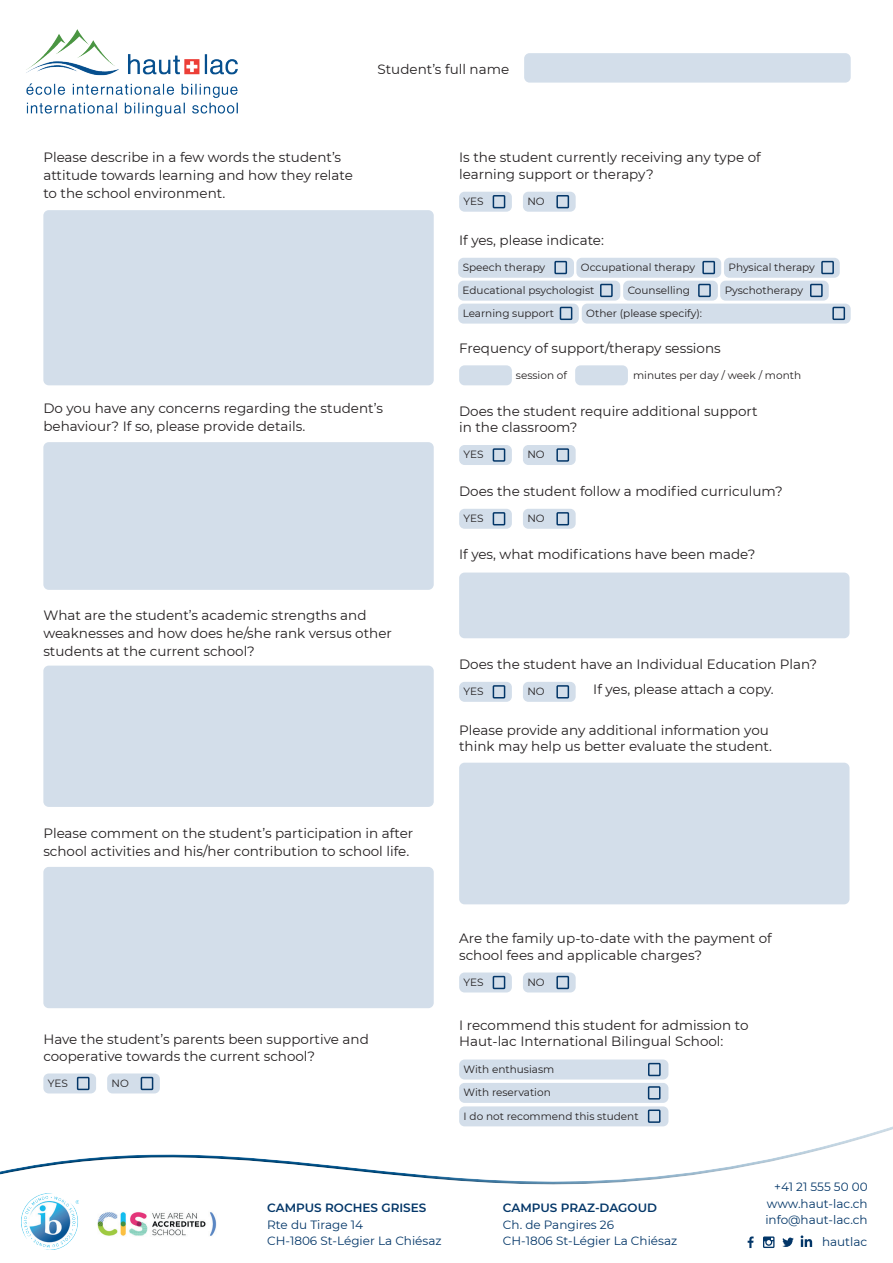
<style>
.page{position:relative;width:893px;height:1263px;background:#fff}
.page>*{position:absolute;margin:0;border:0;box-sizing:border-box;transform-origin:0 0}
.t1{font:13.5px/18px "Montserrat";color:#231f20}
.t2{font:12px/16.5px "Montserrat";color:#033668}
.t3{font:600 12px "Montserrat";color:#033668}
.t4{font:10.5px "Montserrat";color:#231f20}
</style>
<div class="page">
<img style="left:26px;top:29px;width:212px;height:88px">
<svg style="left:748px;top:1236px;width:6px;height:12px"></svg>
<svg style="left:763px;top:1236px;width:11px;height:12px"></svg>
<svg style="left:782px;top:1237px;width:12px;height:10px"></svg>
<svg style="left:801px;top:1235px;width:11px;height:12px"></svg>
<div style="left:43px;top:210px;width:391px;height:175px;background:#d3deea;border-radius:5px"></div>
<div style="left:459px;top:972px;width:53px;height:20px;background:#d3deea;border-radius:5px"></div>
<div style="left:493px;top:976px;width:12px;height:13px;border:2px solid #033668"></div>
<div style="left:523px;top:972px;width:53px;height:20px;background:#d3deea;border-radius:5px"></div>
<div style="left:556px;top:976px;width:13px;height:13px;border:2px solid #033668"></div>
<div style="left:43px;top:442px;width:391px;height:148px;background:#d3deea;border-radius:5px"></div>
<div style="left:43px;top:666px;width:391px;height:141px;background:#d3deea;border-radius:5px"></div>
<div style="left:43px;top:867px;width:391px;height:141px;background:#d3deea;border-radius:5px"></div>
<div style="left:43px;top:1073px;width:53px;height:20px;background:#d3deea;border-radius:5px"></div>
<div style="left:77px;top:1077px;width:13px;height:13px;border:2px solid #033668"></div>
<div style="left:107px;top:1073px;width:53px;height:20px;background:#d3deea;border-radius:5px"></div>
<div style="left:141px;top:1077px;width:12px;height:13px;border:2px solid #033668"></div>
<div style="left:459px;top:192px;width:53px;height:20px;background:#d3deea;border-radius:5px"></div>
<div style="left:493px;top:195px;width:12px;height:13px;border:2px solid #033668"></div>
<div style="left:523px;top:192px;width:53px;height:20px;background:#d3deea;border-radius:5px"></div>
<div style="left:556px;top:195px;width:13px;height:13px;border:2px solid #033668"></div>
<div style="left:458px;top:258px;width:116px;height:20px;background:#d3deea;border-radius:5px"></div>
<div style="left:554px;top:261px;width:13px;height:13px;border:2px solid #033668"></div>
<div style="left:576px;top:258px;width:145px;height:20px;background:#d3deea;border-radius:5px"></div>
<div style="left:702px;top:261px;width:13px;height:13px;border:2px solid #033668"></div>
<div style="left:724px;top:258px;width:116px;height:20px;background:#d3deea;border-radius:5px"></div>
<div style="left:821px;top:261px;width:13px;height:13px;border:2px solid #033668"></div>
<div style="left:458px;top:281px;width:162px;height:20px;background:#d3deea;border-radius:5px"></div>
<div style="left:600px;top:284px;width:13px;height:13px;border:2px solid #033668"></div>
<div style="left:623px;top:281px;width:95px;height:20px;background:#d3deea;border-radius:5px"></div>
<div style="left:698px;top:284px;width:13px;height:13px;border:2px solid #033668"></div>
<div style="left:720px;top:281px;width:109px;height:20px;background:#d3deea;border-radius:5px"></div>
<div style="left:810px;top:284px;width:13px;height:13px;border:2px solid #033668"></div>
<div style="left:458px;top:304px;width:121px;height:20px;background:#d3deea;border-radius:5px"></div>
<div style="left:560px;top:307px;width:12px;height:13px;border:2px solid #033668"></div>
<div style="left:582px;top:304px;width:269px;height:20px;background:#d3deea;border-radius:5px"></div>
<div style="left:832px;top:307px;width:13px;height:13px;border:2px solid #033668"></div>
<div style="left:459px;top:365px;width:53px;height:20px;background:#d3deea;border-radius:5px"></div>
<div style="left:575px;top:365px;width:53px;height:20px;background:#d3deea;border-radius:5px"></div>
<div style="left:459px;top:445px;width:53px;height:20px;background:#d3deea;border-radius:5px"></div>
<div style="left:493px;top:448px;width:12px;height:14px;border:2px solid #033668"></div>
<div style="left:523px;top:445px;width:53px;height:20px;background:#d3deea;border-radius:5px"></div>
<div style="left:556px;top:448px;width:13px;height:14px;border:2px solid #033668"></div>
<div style="left:459px;top:509px;width:53px;height:20px;background:#d3deea;border-radius:5px"></div>
<div style="left:493px;top:512px;width:12px;height:13px;border:2px solid #033668"></div>
<div style="left:523px;top:509px;width:53px;height:20px;background:#d3deea;border-radius:5px"></div>
<div style="left:556px;top:512px;width:13px;height:13px;border:2px solid #033668"></div>
<div style="left:459px;top:572px;width:390px;height:66px;background:#d3deea;border-radius:5px"></div>
<div style="left:459px;top:682px;width:53px;height:20px;background:#d3deea;border-radius:5px"></div>
<div style="left:493px;top:685px;width:12px;height:13px;border:2px solid #033668"></div>
<div style="left:523px;top:682px;width:53px;height:20px;background:#d3deea;border-radius:5px"></div>
<div style="left:556px;top:685px;width:13px;height:13px;border:2px solid #033668"></div>
<div style="left:459px;top:763px;width:390px;height:141px;background:#d3deea;border-radius:5px"></div>
<div style="left:459px;top:1059px;width:209px;height:20px;background:#d3deea;border-radius:5px"></div>
<div style="left:648px;top:1063px;width:13px;height:13px;border:2px solid #033668"></div>
<div style="left:459px;top:1083px;width:209px;height:20px;background:#d3deea;border-radius:5px"></div>
<div style="left:648px;top:1086px;width:12px;height:13px;border:2px solid #033668"></div>
<div style="left:459px;top:1106px;width:209px;height:20px;background:#d3deea;border-radius:5px"></div>
<div style="left:648px;top:1109px;width:12px;height:14px;border:2px solid #033668"></div>
<div style="left:524px;top:53px;width:327px;height:30px;background:#d3deea;border-radius:5px"></div>
<p class="t1" style="left:378px;top:60px;width:133px">Student’s full name</p>
<p class="t1" style="left:43px;top:148px;width:311px">Please describe in a few words the student’s attitude towards learning and how they relate to the school environment.</p>
<p class="t1" style="left:43px;top:399px;width:341px">Do you have any concerns regarding the student’s behaviour? If so, please provide details.</p>
<p class="t1" style="left:43px;top:605px;width:350px">What are the student’s academic strengths and weaknesses and how does he/she rank versus other students at the current school?</p>
<p class="t1" style="left:43px;top:823px;width:371px">Please comment on the student’s participation in after school activities and his/her contribution to school life.</p>
<p class="t1" style="left:459px;top:149px;width:303px;line-height:16.5px">Is the student currently receiving any type of learning support or therapy?</p>
<p class="t4" style="left:464px;top:194px;width:21px">YES</p>
<p class="t4" style="left:527px;top:194px;width:19px">NO</p>
<p class="t1" style="left:459px;top:230px;width:146px">If yes, please indicate:</p>
<p class="t4" style="left:463px;top:260px;width:84px">Speech therapy</p>
<p class="t4" style="left:581px;top:260px;width:116px">Occupational therapy</p>
<p class="t4" style="left:728px;top:260px;width:88px">Physical therapy</p>
<p class="t4" style="left:463px;top:283px;width:133px">Educational psychologist</p>
<p class="t4" style="left:628px;top:283px;width:64px">Counselling</p>
<p class="t4" style="left:725px;top:283px;width:80px">Pyschotherapy</p>
<p class="t4" style="left:463px;top:306px;width:93px">Learning support</p>
<p class="t4" style="left:586px;top:306px;width:117px">Other (please specify):</p>
<p class="t1" style="left:459px;top:339px;width:263px">Frequency of support/therapy sessions</p>
<p class="t4" style="left:516px;top:368px;width:53px">session of</p>
<p class="t4" style="left:633px;top:368px;width:170px">minutes per day / week / month</p>
<p class="t1" style="left:459px;top:402px;width:300px;line-height:16.5px">Does the student require additional support in the classroom?</p>
<p class="t4" style="left:464px;top:447px;width:21px">YES</p>
<p class="t4" style="left:527px;top:447px;width:19px">NO</p>
<p class="t1" style="left:459px;top:482px;width:325px">Does the student follow a modified curriculum?</p>
<p class="t4" style="left:464px;top:511px;width:21px">YES</p>
<p class="t4" style="left:527px;top:511px;width:19px">NO</p>
<p class="t1" style="left:459px;top:544px;width:298px">If yes, what modifications have been made?</p>
<p class="t1" style="left:459px;top:655px;width:360px">Does the student have an Individual Education Plan?</p>
<p class="t4" style="left:464px;top:684px;width:21px">YES</p>
<p class="t4" style="left:527px;top:684px;width:19px">NO</p>
<p class="t1" style="left:593px;top:680px;width:182px">If yes, please attach a copy.</p>
<p class="t1" style="left:459px;top:721px;width:314px;line-height:16.5px">Please provide any additional information you think may help us better evaluate the student.</p>
<p class="t1" style="left:43px;top:1030px;width:327px;line-height:16.5px">Have the student’s parents been supportive and cooperative towards the current school?</p>
<p class="t4" style="left:48px;top:1076px;width:21px">YES</p>
<p class="t4" style="left:112px;top:1076px;width:19px">NO</p>
<p class="t1" style="left:459px;top:929px;width:314px;line-height:16.5px">Are the family up-to-date with the payment of school fees and applicable charges?</p>
<p class="t4" style="left:464px;top:975px;width:21px">YES</p>
<p class="t4" style="left:527px;top:975px;width:19px">NO</p>
<p class="t1" style="left:459px;top:1016px;width:291px;line-height:16.5px">I recommend this student for admission to<br>Haut-lac International Bilingual School:</p>
<p class="t4" style="left:464px;top:1062px;width:92px">With enthusiasm</p>
<p class="t4" style="left:464px;top:1085px;width:89px">With reservation</p>
<p class="t4" style="left:464px;top:1108px;width:176px">I do not recommend this student</p>
<p class="t3" style="left:267px;top:1199px;width:161px">CAMPUS ROCHES GRISES</p>
<p class="t2" style="left:267px;top:1216px;width:176px">Rte du Tirage 14<br>CH-1806 St-Légier La Chiésaz</p>
<p class="t3" style="left:503px;top:1199px;width:156px">CAMPUS PRAZ-DAGOUD</p>
<p class="t2" style="left:503px;top:1216px;width:176px">Ch. de Pangires 26<br>CH-1806 St-Légier La Chiésaz</p>
<p class="t2" style="left:765px;top:1178px;width:104px;text-align:justify;text-indent:9px">+41 21 555 50 00 www.haut-lac.ch info@haut-lac.ch</p>
<p class="t2" style="left:822px;top:1233px;width:47px">hautlac</p>
</div>
